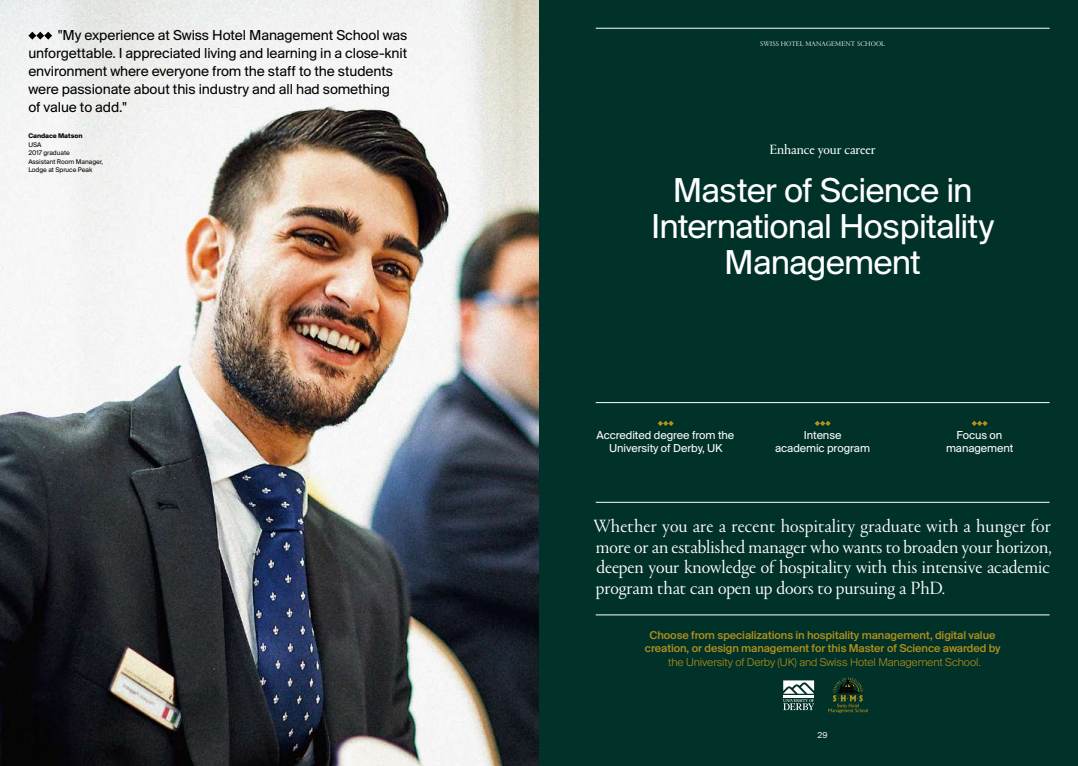
<style>
.page{position:relative;width:1078px;height:766px;background:#fff}
.page>*{position:absolute;margin:0;border:0;box-sizing:border-box;transform-origin:0 0}
.t1{font:36px/36px "Suisse BP Intl";letter-spacing:-.025em;color:#fff;text-align:center}
.t2{font:300 18.5px/20.5px "Portrait";letter-spacing:-.005em;color:#fff;text-align:justify}
.t3{font:15px/18px "Suisse BP Intl";letter-spacing:-.005em;color:#000}
.t4{font:14px "Portrait";letter-spacing:-.005em;color:#fff}
.t5{font:12px/13px "Suisse BP Intl";letter-spacing:-.005em;color:#fff;text-align:center}
.t6{font:500 11.8px/13.8px "Suisse BP Intl";letter-spacing:-.005em;color:#b3901a;text-align:center}
.t7{font:300 11.8px "Suisse BP Intl";letter-spacing:-.005em;color:#b3901a}
.t8{font:9px "Suisse BP Intl";color:#edeef0}
.t9{font:7px/8.5px "Suisse BP Intl";letter-spacing:-.005em;color:#000}
.t10{font:300 7px "Portrait";letter-spacing:.02em;color:#fff}
.t11{font:700 7px "Suisse BP Intl";letter-spacing:-.005em;color:#000}
</style>
<div class="page">
<div style="left:0;top:0;width:1077px;height:765px;background:#003229"></div>
<img style="left:0;top:0;width:539px;height:765px">
<hr style="left:595px;top:502px;width:454px;height:1px;background:#fff">
<hr style="left:595px;top:402px;width:454px;height:1px;background:#fff">
<hr style="left:595px;top:614px;width:454px;height:1px;background:#fff">
<svg style="left:28px;top:32px;width:24px;height:8px"></svg>
<svg style="left:657px;top:420px;width:16px;height:6px"></svg>
<svg style="left:814px;top:420px;width:16px;height:6px"></svg>
<svg style="left:971px;top:420px;width:16px;height:6px"></svg>
<hr style="left:595px;top:28px;width:454px;height:1px;background:#fff">
<svg style="left:783px;top:680px;width:31px;height:30px"></svg>
<svg style="left:828px;top:677px;width:40px;height:35px"></svg>
<p class="t3" style="left:28px;top:25px;width:380px;text-indent:30px">"My experience at Swiss Hotel Management School was unforgettable. I appreciated living and learning in a close-knit environment where everyone from the staff to the students were passionate about this industry and all had something<br>of value to add."</p>
<p class="t11" style="left:28px;top:132px;width:56px">Candace Matson</p>
<p class="t9" style="left:28px;top:140px;width:76px">USA<br>2017 graduate<br>Assistant Room Manager,<br>Lodge at Spruce Peak</p>
<p class="t10" style="left:760px;top:39px;width:126px">SWISS HOTEL MANAGEMENT SCHOOL</p>
<p class="t4" style="left:769px;top:140px;width:108px">Enhance your career</p>
<h1 class="t1" style="left:651px;top:171px;width:344px">Master of Science in<br>International Hospitality<br>Management</h1>
<p class="t5" style="left:596px;top:428px;width:139px">Accredited degree from the<br>University of Derby, UK</p>
<p class="t5" style="left:775px;top:428px;width:96px">Intense<br>academic program</p>
<p class="t5" style="left:945px;top:428px;width:69px">Focus on management</p>
<p class="t2" style="left:593px;top:515px;width:460px">Whether you are a recent hospitality graduate with a hunger for more or an established manager who wants to broaden your horizon, deepen your knowledge of hospitality with this intensive academic program that can open up doors to pursuing a PhD.</p>
<p class="t6" style="left:644px;top:627px;width:357px">Choose from specializations in hospitality management, digital value creation, or design management for this Master of Science awarded by</p>
<p class="t7" style="left:668px;top:655px;width:314px">the University of Derby (UK) and Swiss Hotel Management School.</p>
<p class="t8" style="left:817px;top:729px;width:12px">29</p>
</div>
